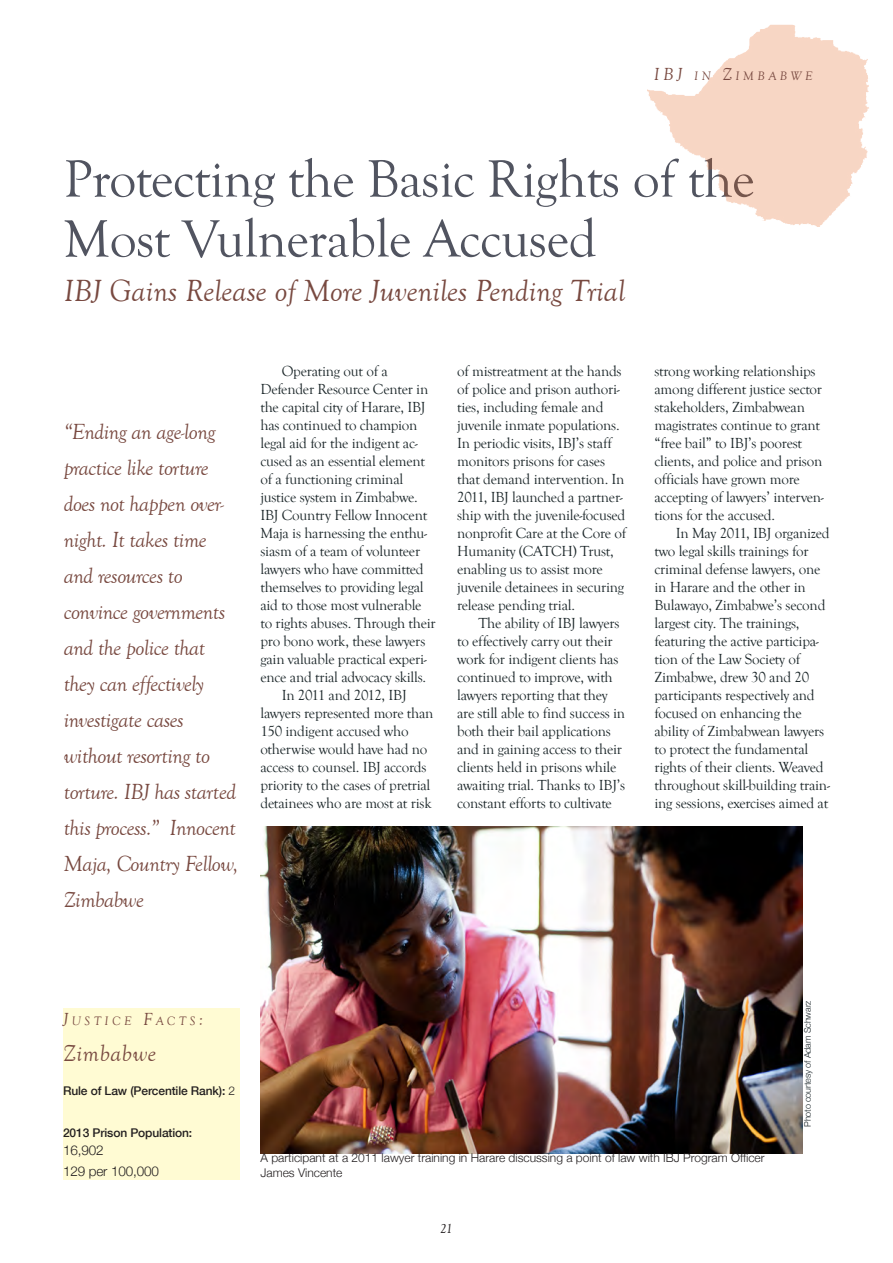
<style>
.page{position:relative;width:893px;height:1263px;background:#fff}
.page>*{position:absolute;margin:0;border:0;box-sizing:border-box;transform-origin:0 0}
.t1{font:54px/60px "Goudy Old Style T";letter-spacing:-.01em;color:#515460}
.t2{font:italic 31.5px "Goudy Old Style T";color:#784940}
.t3{font:italic 24px "Goudy Old Style T";letter-spacing:.025em;color:#784940}
.bodytext_2010{font:italic 22.5px/36px "Goudy Old Style T";letter-spacing:-.02em;color:#784940}
.bodytext_2010-2{font:15px/18px "Goudy Old Style T";letter-spacing:-.015em;color:#1a2528}
.t4{font:300 13.5px "Helvetica Neue";letter-spacing:-.01em;color:#231f20}
.t5{font:italic 13.5px "Goudy Old Style T";color:#231f20}
.t6{font:italic 12.6px "Goudy Old Style T";letter-spacing:.285em;color:#784940}
.t7{font:300 12px/15px "Helvetica Neue";color:#231f20}
.t8{font:500 12px "Helvetica Neue";letter-spacing:-.01em;color:#231f20}
.bodytext_2010-3{font:300 9px "Helvetica Neue";letter-spacing:-.015em;color:#1a2528}
.s1{font-size:18px}
.s2{font-weight:300}
</style>
<div class="page">
<img style="left:647px;top:24px;width:222px;height:202px">
<div style="left:63px;top:1008px;width:176px;height:172px;background:#fffbd3"></div>
<img style="left:260px;top:826px;width:542px;height:327px">
<p class="t6" style="left:654px;top:69px;width:93px"><span class="s1">IBJ</span> IN <span class="s1">Z</span>IMB</p>
<p class="t6" style="left:768px;top:69px;width:46px">ABWE</p>
<p class="t1" style="left:64px;top:150px;width:692px">Protecting the Basic Rights of the<br>Most Vulnerable Accused</p>
<p class="t2" style="left:64px;top:274px;width:563px">IBJ Gains Release of More Juveniles Pending Trial</p>
<p class="bodytext_2010" style="left:64px;top:414px;width:162px">“Ending an age-long practice like torture does not happen over&shy;night. It takes time and resources to</p>
<p class="bodytext_2010" style="left:64px;top:594px;width:163px">convince governments and the police that they can effectively</p>
<p class="bodytext_2010" style="left:64px;top:702px;width:122px">investigate cases</p>
<p class="bodytext_2010" style="left:64px;top:738px;width:176px">without resorting to torture. IBJ has started this process.” Innocent<br>Maja, Country Fellow,<br>Zimbabwe</p>
<p class="bodytext_2010-2" style="left:260px;top:362px;width:177px;text-indent:21px">Operating out of a<br>Defender Resource Center in the capital city of Harare, IBJ has continued to champion legal aid for the indigent ac&shy;cused as an essential element of a functioning criminal justice system in Zimbabwe.<br>IBJ Country Fellow Innocent<br>Maja is harnessing the enthu&shy;siasm of a team of volunteer lawyers who have committed themselves to providing legal aid to those most vulnerable to rights abuses. Through their pro bono work, these lawyers gain valuable practical experi&shy;ence and trial advocacy skills.</p>
<p class="bodytext_2010-2" style="left:260px;top:686px;width:175px;text-indent:21px">In 2011 and 2012, IBJ lawyers represented more than<br>150 indigent accused who otherwise would have had no access to counsel. IBJ accords priority to the cases of pretrial detainees who are most at risk</p>
<p class="bodytext_2010-2" style="left:457px;top:362px;width:171px">of mistreatment at the hands of police and prison authori&shy;ties, including female and juvenile inmate populations.<br>In periodic visits, IBJ’s staff monitors prisons for cases that demand intervention. In<br>2011, IBJ launched a partner&shy;ship with the juvenile-focused nonprofit Care at the Core of<br>Humanity (CATCH) Trust, enabling us to assist more juvenile detainees in securing release pending trial.</p>
<p class="bodytext_2010-2" style="left:457px;top:614px;width:170px;text-indent:21px">The ability of IBJ lawyers to effectively carry out their work for indigent clients has continued to improve, with lawyers reporting that they are still able to find success in both their bail applications and in gaining access to their clients held in prisons while awaiting trial. Thanks to IBJ’s constant efforts to cultivate</p>
<p class="bodytext_2010-2" style="left:654px;top:362px;width:171px">strong working relationships among different justice sector stakeholders, Zimbabwean magistrates continue to grant “free bail” to IBJ’s poorest clients, and police and prison officials have grown more accepting of lawyers’ interven&shy;tions for the accused.</p>
<p class="bodytext_2010-2" style="left:654px;top:524px;width:177px;text-indent:21px">In May 2011, IBJ organized two legal skills trainings for criminal defense lawyers, one in Harare and the other in<br>Bulawayo, Zimbabwe’s second largest city. The trainings, featuring the active participa&shy;tion of the Law Society of<br>Zimbabwe, drew 30 and 20 participants respectively and focused on enhancing the ability of Zimbabwean lawyers to protect the fundamental rights of their clients. Weaved throughout skill-building train&shy;ing sessions, exercises aimed at</p>
<p class="t6" style="left:63px;top:1014px;width:142px"><span class="s1">J</span>USTIC E <span class="s1">F</span>ACTS<span class="s1">:</span></p>
<p class="t3" style="left:63px;top:1040px;width:94px">Zimbabwe</p>
<p class="t8" style="left:63px;top:1084px;width:174px">Rule of Law (Percentile Rank): <span class="s2">2</span></p>
<p class="t8" style="left:63px;top:1126px;width:131px">2013 Prison Population:</p>
<p class="t4" style="left:63px;top:1142px;width:42px">16,902</p>
<p class="t4" style="left:63px;top:1163px;width:97px">129 per 100,000</p>
<p class="t7" style="left:260px;top:1150px;width:506px">A participant at a 2011 lawyer training in Harare discussing a point of law with IBJ Program Officer<br>James Vincente</p>
<p class="t5" style="left:440px;top:1221px;width:14px">21</p>
<p class="bodytext_2010-3" style="left:802px;top:1127px;width:128px;rotate:-90deg">Photo courtesy of Adam Schwarz</p>
</div>
